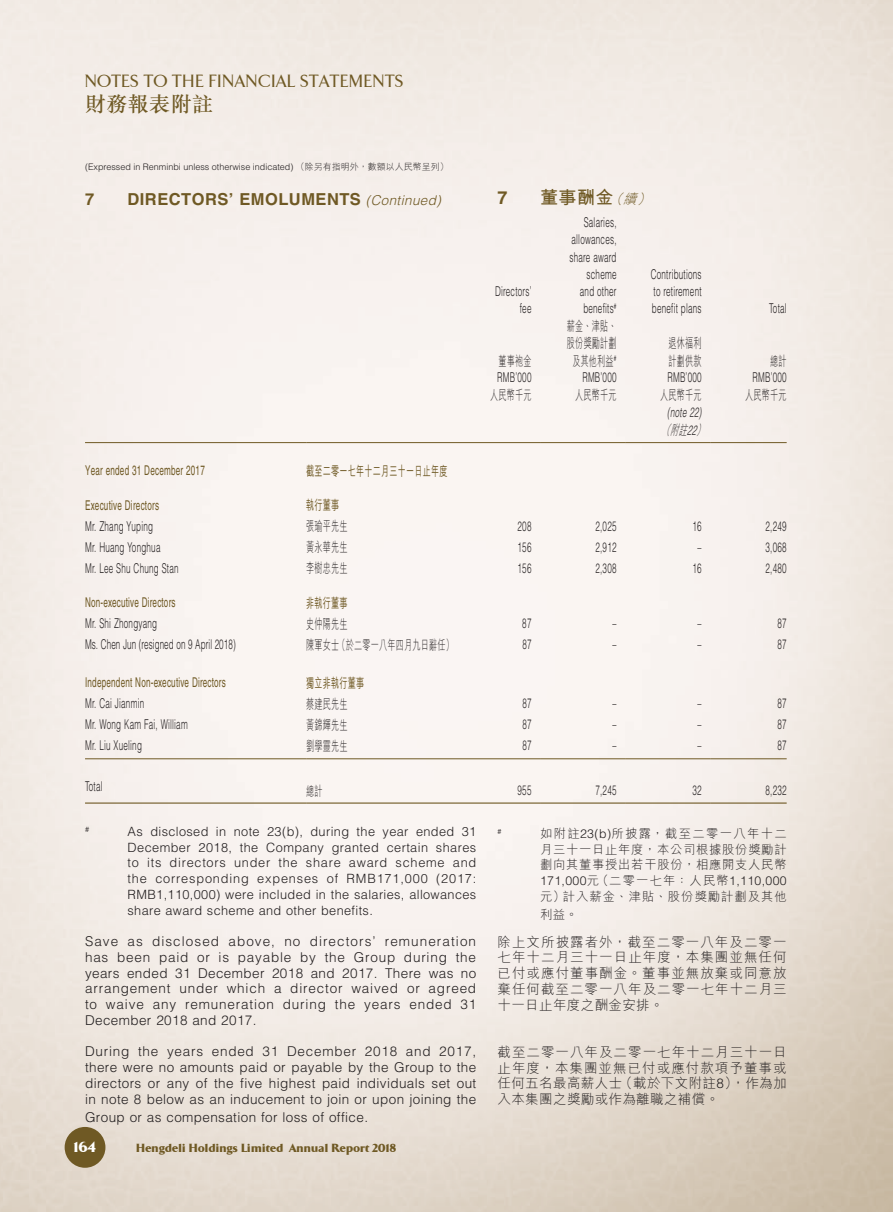
<style>
.page{position:relative;width:893px;height:1212px;background:#fff}
.page>*{position:absolute;margin:0;border:0;box-sizing:border-box;transform-origin:0 0}
.t1{font:500 21px "M Sung HK";letter-spacing:.02em;color:#6f5924}
.t2{font:500 18px "Arrow";letter-spacing:.02em;color:#6f5924}
.t3{font:700 18px "M Hei HK";color:#6f5924}
.t4{font:700 18px "Helvetica LT Std";color:#6f5924}
.t5{font:700 16.5px "Helvetica LT Std";color:#6f5924}
.t6{font:900 15px "Arrow";color:#fff}
.t7{font:300 13.5px/15.8px "Helvetica LT Std";letter-spacing:.03em;color:#231f20;text-align:justify}
.t8{font:300 13.5px/17.2px "Helvetica LT Std";letter-spacing:.03em;color:#231f20;text-align:right;scale:.6 1}
.t9{font:300 13.5px/15.8px "M Hei HK";letter-spacing:.03em;color:#231f20;text-align:justify}
.t10{font:300 13.5px/17.2px "M Hei HK";letter-spacing:.03em;color:#231f20;text-align:center;scale:.6 1}
.t11{font:13.5px "Helvetica LT Std";letter-spacing:.03em;color:#6f5924;scale:.6 1}
.t12{font:500 13.5px "M Hei HK";letter-spacing:.03em;color:#6f5924;scale:.6 1}
.t13{font:300 13.5px "Helvetica LT Std";letter-spacing:.01em;color:#231f20;scale:.6 1}
.t14{font:italic 300 13.5px "Helvetica LT Std";letter-spacing:.03em;color:#6f5924}
.t15{font:italic 300 13.5px "Helvetica LT Std";letter-spacing:.03em;color:#231f20;scale:.6 1}
.t16{font:italic 300 13.5px "M Hei HK";color:#231f20;scale:.6 1}
.t17{font:300 12.75px/15.8px "Helvetica LT Std";letter-spacing:.03em;color:#231f20;text-align:justify}
.t18{font:300 12.3px/15.8px "M Hei HK";letter-spacing:.06em;color:#231f20;text-align:justify}
.t19{font:300 12.3px "Helvetica LT Std";letter-spacing:.03em;color:#231f20}
.t20{font:300 12.3px/18px "M Hei HK";letter-spacing:.08em;color:#231f20}
.t21{font:900 12px "Arrow";color:#6f5924}
.t22{font:300 9px "Helvetica LT Std";color:#231f20}
.t23{font:300 7.5px "Helvetica LT Std";color:#231f20}
.t24{font:300 7.2px "Helvetica LT Std";color:#231f20}
.s1{font-family:"M Hei HK"}
.s2{font-weight:300;font-style:italic;font-size:13.5px}
.s3{font-family:"Helvetica LT Std"}
</style>
<div class="page">
<img style="left:0;top:0;width:893px;height:1212px">
<div style="left:65px;top:1127px;width:40px;height:41px;background:#6f5924;border-radius:50%"></div>
<hr style="left:85px;top:442px;width:221px;height:1px;background:#6f5924">
<hr style="left:306px;top:442px;width:149px;height:1px;background:#6f5924">
<hr style="left:455px;top:442px;width:85px;height:1px;background:#6f5924">
<hr style="left:540px;top:442px;width:85px;height:1px;background:#6f5924">
<hr style="left:625px;top:442px;width:85px;height:1px;background:#6f5924">
<hr style="left:710px;top:442px;width:77px;height:1px;background:#6f5924">
<hr style="left:85px;top:758px;width:221px;height:1px;background:#6f5924">
<hr style="left:306px;top:758px;width:149px;height:1px;background:#6f5924">
<hr style="left:455px;top:758px;width:85px;height:1px;background:#6f5924">
<hr style="left:540px;top:758px;width:85px;height:1px;background:#6f5924">
<hr style="left:625px;top:758px;width:85px;height:1px;background:#6f5924">
<hr style="left:710px;top:758px;width:77px;height:1px;background:#6f5924">
<hr style="left:85px;top:802px;width:221px;height:2px;background:#6f5924">
<hr style="left:306px;top:802px;width:149px;height:2px;background:#6f5924">
<hr style="left:455px;top:802px;width:85px;height:2px;background:#6f5924">
<hr style="left:540px;top:802px;width:85px;height:2px;background:#6f5924">
<hr style="left:625px;top:802px;width:85px;height:2px;background:#6f5924">
<hr style="left:710px;top:802px;width:77px;height:2px;background:#6f5924">
<h2 class="t2" style="left:85px;top:72px;width:320px">NOTES TO THE FINANCIAL STATEMENTS</h2>
<h1 class="t1" style="left:85px;top:90px;width:130px">財務報表附註</h1>
<p class="t22" style="left:85px;top:161px;width:365px">(Expressed in Renminbi unless otherwise indicated) <span class="s1">（除另有指明外，數額以人民幣呈列）</span></p>
<p class="t5" style="left:85px;top:189px;width:11px">7</p>
<p class="t5" style="left:128px;top:189px;width:25px">DIRECTORS</p>
<p class="t5" style="left:229px;top:189px;width:24px">’ EMOLUMENTS</p>
<p class="t14" style="left:366px;top:192px;width:77px">(Continued)</p>
<h2 class="t4" style="left:497px;top:187px;width:12px">7</h2>
<h2 class="t3" style="left:540px;top:185px;width:117px">董事酬金<span class="s2">（續）</span></h2>
<p class="t8" style="left:495px;top:282px;width:62px">Directors’ fee</p>
<p class="t10" style="left:498px;top:352px;width:57px">董事袍金</p>
<p class="t8" style="left:569px;top:214px;width:80px">Salaries, allowances, share award scheme and other benefits<sup>#</sup></p>
<p class="t10" style="left:567px;top:317px;width:84px">薪金、津貼、股份獎勵計劃及其他利益<sup>#</sup></p>
<p class="t8" style="left:651px;top:265px;width:86px;text-align:justify">Contributions to retirement benefit plans</p>
<p class="t10" style="left:668px;top:334px;width:57px;text-align:left">退休福利計劃供款</p>
<p class="t8" style="left:769px;top:300px;width:31px">Total</p>
<p class="t10" style="left:770px;top:352px;width:29px">總計</p>
<p class="t8" style="left:497px;top:369px;width:59px">RMB’000</p>
<p class="t8" style="left:582px;top:369px;width:59px">RMB’000</p>
<p class="t8" style="left:667px;top:369px;width:59px">RMB’000</p>
<p class="t8" style="left:752px;top:369px;width:59px">RMB’000</p>
<p class="t10" style="left:490px;top:386px;width:71px">人民幣千元</p>
<p class="t10" style="left:575px;top:386px;width:71px">人民幣千元</p>
<p class="t10" style="left:660px;top:386px;width:71px">人民幣千元</p>
<p class="t10" style="left:745px;top:386px;width:71px">人民幣千元</p>
<p class="t15" style="left:667px;top:404px;width:59px">(note 22)</p>
<p class="t16" style="left:662px;top:420px;width:80px">（附註<span class="s3">22</span>）</p>
<p class="t11" style="left:85px;top:462px;width:201px">Year ended 31 December 2017</p>
<p class="t12" style="left:306px;top:461px;width:237px">截至二零一七年十二月三十一日止年度</p>
<p class="t11" style="left:85px;top:497px;width:125px">Executive Directors</p>
<p class="t12" style="left:306px;top:495px;width:57px">執行董事</p>
<p class="t8" style="left:85px;top:517px;width:115px">Mr. Zhang Yuping</p>
<p class="t10" style="left:306px;top:517px;width:71px">張瑜平先生</p>
<p class="t8" style="left:518px;top:517px;width:25px">208</p>
<p class="t8" style="left:595px;top:517px;width:37px">2,025</p>
<p class="t8" style="left:692px;top:517px;width:17px">16</p>
<p class="t8" style="left:765px;top:517px;width:37px">2,249</p>
<p class="t8" style="left:85px;top:538px;width:127px">Mr. Huang Yonghua</p>
<p class="t10" style="left:306px;top:538px;width:71px">黃永華先生</p>
<p class="t8" style="left:518px;top:538px;width:25px">156</p>
<p class="t8" style="left:595px;top:538px;width:37px">2,912</p>
<p class="t8" style="left:698px;top:538px;width:8px">–</p>
<p class="t8" style="left:765px;top:538px;width:37px">3,068</p>
<p class="t8" style="left:85px;top:559px;width:158px">Mr. Lee Shu Chung Stan</p>
<p class="t10" style="left:306px;top:559px;width:71px">李樹忠先生</p>
<p class="t8" style="left:518px;top:559px;width:25px">156</p>
<p class="t8" style="left:595px;top:559px;width:37px">2,308</p>
<p class="t8" style="left:692px;top:559px;width:17px">16</p>
<p class="t8" style="left:765px;top:559px;width:37px">2,480</p>
<p class="t11" style="left:85px;top:594px;width:152px">Non-executive Directors</p>
<p class="t12" style="left:306px;top:593px;width:71px">非執行董事</p>
<p class="t8" style="left:85px;top:614px;width:122px">Mr. Shi Zhongyang</p>
<p class="t10" style="left:306px;top:614px;width:71px">史仲陽先生</p>
<p class="t8" style="left:522px;top:614px;width:17px">87</p>
<p class="t8" style="left:612px;top:614px;width:8px">–</p>
<p class="t8" style="left:698px;top:614px;width:8px">–</p>
<p class="t8" style="left:777px;top:614px;width:17px">87</p>
<p class="t13" style="left:85px;top:636px;width:253px">Ms. Chen Jun (resigned on 9 April 2018)</p>
<p class="t10" style="left:306px;top:635px;width:248px">陳軍女士（於二零一八年四月九日辭任）</p>
<p class="t8" style="left:522px;top:635px;width:17px">87</p>
<p class="t8" style="left:613px;top:635px;width:8px">–</p>
<p class="t8" style="left:698px;top:635px;width:8px">–</p>
<p class="t8" style="left:777px;top:635px;width:17px">87</p>
<p class="t11" style="left:85px;top:675px;width:236px">I ndependent Non-executive Directors</p>
<p class="t12" style="left:306px;top:673px;width:98px">獨立非執行董事</p>
<p class="t8" style="left:85px;top:695px;width:100px">Mr. Cai Jianmin</p>
<p class="t10" style="left:306px;top:695px;width:71px">蔡建民先生</p>
<p class="t8" style="left:522px;top:695px;width:17px">87</p>
<p class="t8" style="left:613px;top:695px;width:8px">–</p>
<p class="t8" style="left:698px;top:695px;width:8px">–</p>
<p class="t8" style="left:777px;top:695px;width:17px">87</p>
<p class="t8" style="left:85px;top:716px;width:173px">Mr. Wong Kam Fai, William</p>
<p class="t10" style="left:306px;top:716px;width:71px">黃錦輝先生</p>
<p class="t8" style="left:522px;top:716px;width:17px">87</p>
<p class="t8" style="left:613px;top:716px;width:8px">–</p>
<p class="t8" style="left:698px;top:716px;width:8px">–</p>
<p class="t8" style="left:777px;top:716px;width:17px">87</p>
<p class="t8" style="left:85px;top:737px;width:96px">Mr. Liu Xueling</p>
<p class="t10" style="left:306px;top:737px;width:71px">劉學靈先生</p>
<p class="t8" style="left:522px;top:737px;width:17px">87</p>
<p class="t8" style="left:613px;top:737px;width:8px">–</p>
<p class="t8" style="left:698px;top:737px;width:8px">–</p>
<p class="t8" style="left:777px;top:737px;width:17px">87</p>
<p class="t8" style="left:85px;top:778px;width:31px">Total</p>
<p class="t10" style="left:306px;top:781px;width:29px">總計</p>
<p class="t8" style="left:518px;top:781px;width:25px">955</p>
<p class="t8" style="left:595px;top:781px;width:37px">7,245</p>
<p class="t8" style="left:692px;top:781px;width:17px">32</p>
<p class="t8" style="left:765px;top:781px;width:37px">8,232</p>
<p class="t23" style="left:85px;top:824px;width:6px">#</p>
<p class="t17" style="left:128px;top:823px;width:350px">As disclosed in note 23(b), during the year ended 31<br>December 2018, the Company granted certain shares to its directors under the share award scheme and the corresponding expenses of RMB171,000 (2017:<br>RMB1,110,000) were included in the salaries, allowances share award scheme and other benefits.</p>
<p class="t7" style="left:85px;top:933px;width:393px">Save as disclosed above, no directors’ remuneration has been paid or is payable by the Group during the years ended 31 December 2018 and 2017. There was no arrangement under which a director waived or agreed to waive any remuneration during the years ended 31<br>December 2018 and 2017.</p>
<p class="t7" style="left:85px;top:1043px;width:393px">During the years ended 31 December 2018 and 2017, there were no amounts paid or payable by the Group to the directors or any of the five highest paid individuals set out in note 8 below as an inducement to join or upon joining the</p>
<p class="t7" style="left:85px;top:1109px;width:285px">Group or as compensation for loss of office.</p>
<p class="t24" style="left:497px;top:827px;width:5px">#</p>
<p class="t18" style="left:540px;top:825px;width:248px">如附註<span class="s3">23(b)</span>所披露，截至二零一八年十二月三十一日止年度，本公司根據股份獎勵計劃向其董事授出若干股份，相應開支人民幣</p>
<p class="t19" style="left:540px;top:873px;width:248px">171,000<span class="s1">元（二零一七年：人民幣</span>1,110,000</p>
<p class="t20" style="left:540px;top:887px;width:248px">元）計入薪金、津貼、股份獎勵計劃及其他利益。</p>
<p class="t9" style="left:497px;top:933px;width:291px">除上文所披露者外，截至二零一八年及二零一七年十二月三十一日止年度，本集團並無任何已付或應付董事酬金。董事並無放棄或同意放棄任何截至二零一八年及二零一七年十二月三十一日止年度之酬金安排。</p>
<p class="t9" style="left:497px;top:1043px;width:291px">截至二零一八年及二零一七年十二月三十一日止年度，本集團並無已付或應付款項予董事或任何五名最高薪人士（載於下文附註<span class="s3">8</span>），作為加入本集團之獎勵或作為離職之補償。</p>
<p class="t6" style="left:74px;top:1139px;width:24px">164</p>
<p class="t21" style="left:136px;top:1141px;width:262px">Hengdeli Holdings Limited Annual Report 2018</p>
</div>
